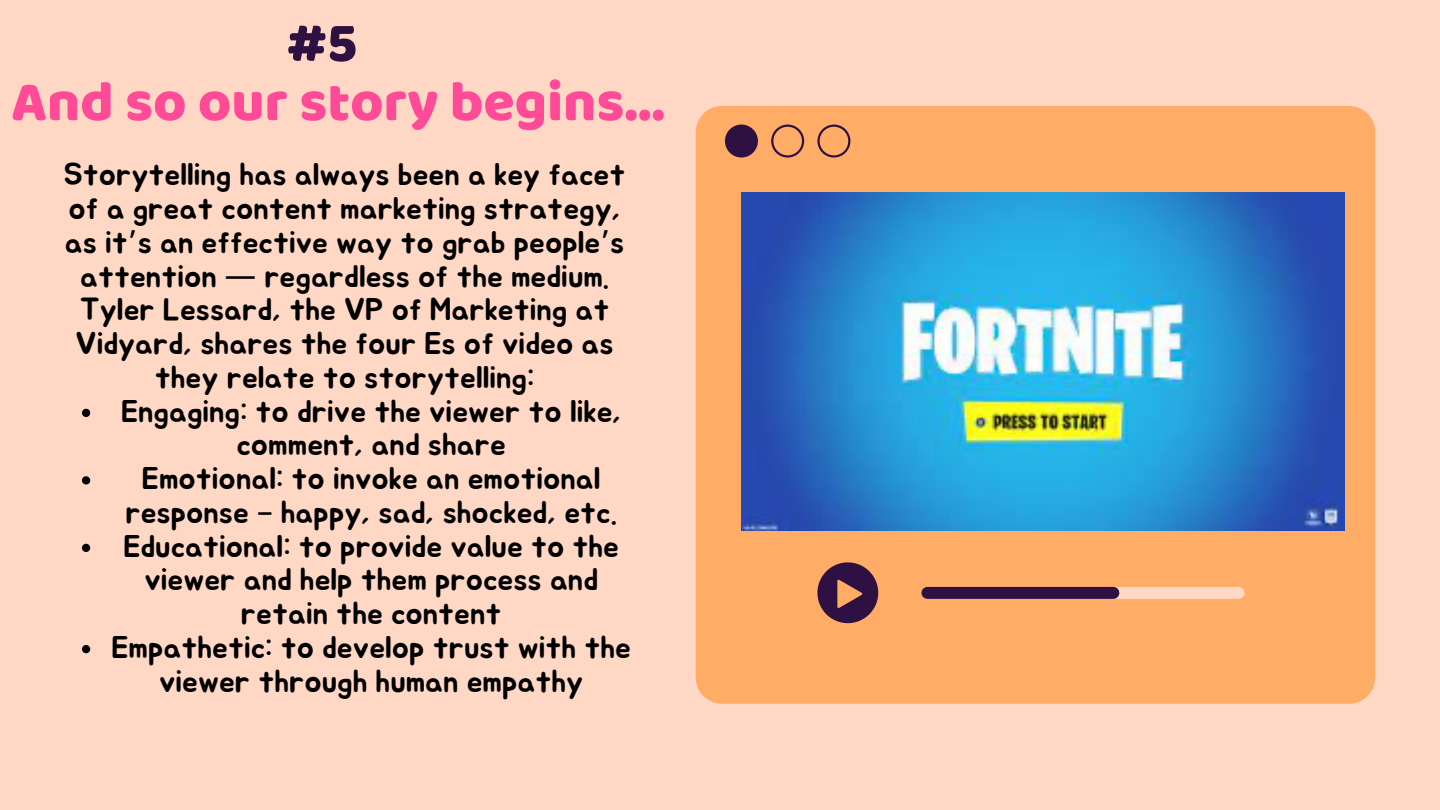
<style>
.page{position:relative;width:1440px;height:810px;background:#ffd7c5}
.page>*{position:absolute;margin:0;border:0;box-sizing:border-box;transform-origin:0 0}
.t1{font:57px "Baloo Da";color:#ff4a97}
.t2{font:57px "Baloo Da";color:#2e1042}
.t3{font:31.3px/33.8px "Jua";color:#000;text-align:center}
.s1{font-family:"Noto Sans Gurmukhi"}
</style>
<div class="page">
<div style="left:696px;top:106px;width:679px;height:598px;background:#ffac67;border-radius:26px"></div>
<div style="left:725px;top:125px;width:33px;height:33px;background:#2e1042;border-radius:50%"></div>
<svg style="left:771px;top:125px;width:33px;height:33px"></svg>
<svg style="left:817px;top:125px;width:33px;height:33px"></svg>
<div style="left:927px;top:587px;width:312px;height:12px;background:#ffd7c5"></div>
<div style="left:927px;top:587px;width:186px;height:12px;background:#2e1042"></div>
<svg style="left:817px;top:562px;width:61px;height:61px"></svg>
<img style="left:741px;top:193px;width:603px;height:337px">
<svg style="left:82px;top:409px;width:8px;height:8px"></svg>
<svg style="left:82px;top:476px;width:8px;height:9px"></svg>
<svg style="left:82px;top:544px;width:8px;height:8px"></svg>
<svg style="left:82px;top:645px;width:8px;height:8px"></svg>
<h1 class="t2" style="left:287px;top:8px;width:72px">#5</h1>
<h1 class="t1" style="left:11px;top:67px;width:655px">And so our story begins...</h1>
<p class="t3" style="left:64px;top:159px;width:563px">Storytelling has always been a key facet of a great content marketing strategy, as it<span class="s1">’</span>s an effective way to grab people<span class="s1">’</span>s attention <span class="s1">—</span> regardless of the medium.<br>Tyler Lessard, the VP of Marketing at Vidyard, shares the four Es of video as they relate to storytelling:</p>
<p class="t3" style="left:111px;top:395px;width:521px">Engaging: to drive the viewer to like, comment, and share<br>Emotional: to invoke an emotional response <span class="s1">–</span> happy, sad, shocked, etc.<br>Educational: to provide value to the viewer and help them process and retain the content<br>Empathetic: to develop trust with the viewer through human empathy</p>
</div>
